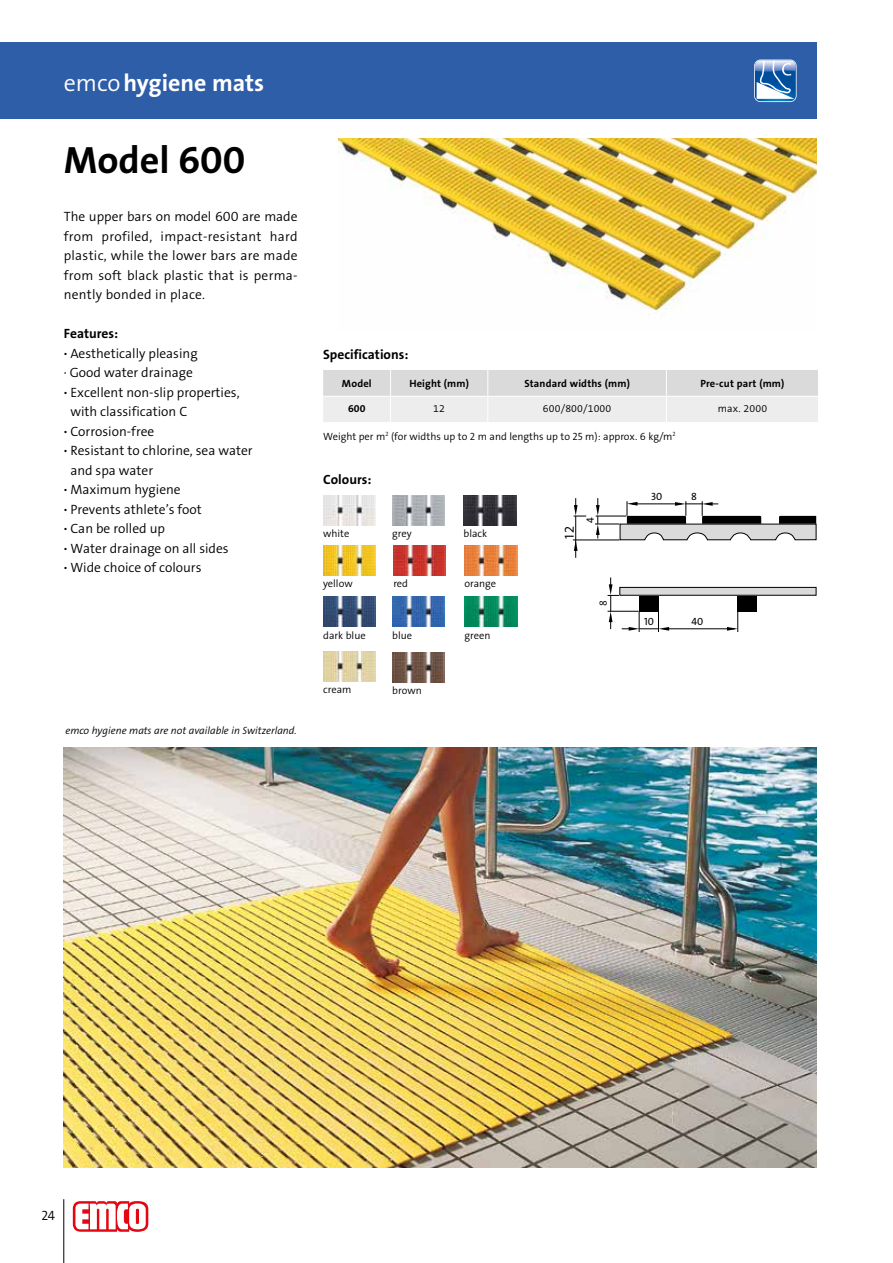
<style>
.page{position:relative;width:893px;height:1263px;background:#fff}
.page>*{position:absolute;margin:0;border:0;box-sizing:border-box;transform-origin:0 0}
.t1{font:700 38.25px "The Sans Os F";color:#000}
.t2{font:700 24px "The Sans Os F";color:#fff}
.t3{font:300 13.5px/19.5px "The Sans Os F";color:#000;text-align:justify}
.t4{font:700 13.5px "The Sans Os F";color:#000}
.t5{font:13.5px "Myriad Pro";color:#000}
.t6{font:300 10.5px "The Sans Os F";color:#000}
.t7{font:700 10.5px "The Sans Os F";letter-spacing:.015em;color:#000}
.t8{font:italic 300 10.5px "The Sans Os F";color:#000}
.t9{font:10.5px "The Sans Os F";color:#000}
.s1{font-weight:300}
.s2{font-weight:700}
</style>
<div class="page">
<div style="left:0;top:43px;width:816px;height:76px;background:#2f5ea8"></div>
<img style="left:64px;top:747px;width:752px;height:420px">
<svg style="left:754px;top:60px;width:43px;height:42px;background:#76a1cd"></svg>
<svg style="left:595px;top:498px;width:222px;height:42px"></svg>
<hr style="left:573px;top:540px;width:46px;height:1px;background:#000">
<svg style="left:574px;top:498px;width:12px;height:60px"></svg>
<div style="left:738px;top:596px;width:19px;height:15px;background:#000"></div>
<div style="left:620px;top:587px;width:196px;height:8px;background:#dadada"></div>
<div style="left:619px;top:587px;width:197px;height:9px;border:1px solid #000"></div>
<hr style="left:664px;top:628px;width:71px;height:1px;background:#000">
<svg style="left:727px;top:612px;width:11px;height:19px"></svg>
<svg style="left:608px;top:577px;width:61px;height:54px"></svg>
<img style="left:392px;top:495px;width:53px;height:30px">
<img style="left:323px;top:495px;width:53px;height:30px">
<img style="left:465px;top:597px;width:52px;height:30px">
<img style="left:393px;top:546px;width:53px;height:30px">
<img style="left:392px;top:597px;width:53px;height:30px">
<img style="left:323px;top:546px;width:53px;height:30px">
<img style="left:463px;top:495px;width:53px;height:30px">
<img style="left:323px;top:597px;width:53px;height:30px">
<img style="left:465px;top:546px;width:52px;height:30px">
<img style="left:392px;top:653px;width:53px;height:29px">
<img style="left:323px;top:651px;width:53px;height:30px">
<img style="left:338px;top:138px;width:478px;height:173px">
<svg style="left:323px;top:370px;width:495px;height:52px;background:#e3e3e3"></svg>
<svg style="left:73px;top:1201px;width:75px;height:31px"></svg>
<hr style="left:63px;top:1199px;width:1px;height:64px;background:#000">
<h2 class="t2" style="left:64px;top:67px;width:202px"><span class="s1">emco</span>hygiene mats</h2>
<h1 class="t1" style="left:64px;top:135px;width:183px">Model 600</h1>
<p class="t3" style="left:64px;top:207px;width:235px">The upper bars on model 600 are made from profiled, impact-resistant hard plastic, while the lower bars are made from soft black plastic that is perma&shy;nently bonded in place.</p>
<p class="t4" style="left:64px;top:325px;width:56px">Features:</p>
<p class="t3" style="left:64px;top:343px;width:135px"><span class="s2">·</span> Aesthetically pleasing</p>
<p class="t3" style="left:64px;top:363px;width:131px">· Good water drainage</p>
<p class="t3" style="left:64px;top:382px;width:177px"><span class="s2">·</span> Excellent non-slip properties,</p>
<p class="t3" style="left:70px;top:402px;width:118px">with classification C</p>
<p class="t3" style="left:64px;top:421px;width:92px"><span class="s2">·</span> Corrosion-free</p>
<p class="t3" style="left:64px;top:441px;width:190px"><span class="s2">·</span> Resistant to chlorine, sea water</p>
<p class="t3" style="left:70px;top:460px;width:84px">and spa water</p>
<p class="t3" style="left:64px;top:480px;width:118px"><span class="s2">·</span> Maximum hygiene</p>
<p class="t3" style="left:64px;top:499px;width:140px"><span class="s2">·</span> Prevents athlete’s foot</p>
<p class="t3" style="left:64px;top:519px;width:103px"><span class="s2">·</span> Can be rolled up</p>
<p class="t3" style="left:64px;top:538px;width:166px"><span class="s2">·</span> Water drainage on all sides</p>
<p class="t3" style="left:64px;top:558px;width:139px"><span class="s2">·</span> Wide choice of colours</p>
<p class="t8" style="left:65px;top:724px;width:233px">emco hygiene mats are not available in Switzerland.</p>
<p class="t4" style="left:323px;top:345px;width:87px">Specifications:</p>
<p class="t7" style="left:342px;top:376px;width:31px">Model</p>
<p class="t7" style="left:409px;top:376px;width:61px">Height (mm)</p>
<p class="t7" style="left:524px;top:376px;width:107px">Standard widths (mm)</p>
<p class="t7" style="left:700px;top:376px;width:85px">Pre-cut part (mm)</p>
<p class="t7" style="left:348px;top:401px;width:19px">600</p>
<p class="t6" style="left:433px;top:401px;width:13px">12</p>
<p class="t6" style="left:543px;top:401px;width:70px">600/800/1000</p>
<p class="t6" style="left:718px;top:401px;width:51px">max. 2000</p>
<p class="t6" style="left:323px;top:429px;width:354px">Weight per m<sup>2</sup> (for widths up to 2 m and lengths up to 25 m): approx. 6 kg/m<sup>2</sup></p>
<p class="t4" style="left:323px;top:471px;width:50px">Colours:</p>
<p class="t6" style="left:323px;top:527px;width:28px">white</p>
<p class="t6" style="left:392px;top:527px;width:21px">grey</p>
<p class="t6" style="left:323px;top:576px;width:31px">yellow</p>
<p class="t6" style="left:393px;top:576px;width:16px">red</p>
<p class="t6" style="left:323px;top:629px;width:44px">dark blue</p>
<p class="t6" style="left:392px;top:629px;width:21px">blue</p>
<p class="t6" style="left:323px;top:683px;width:30px">cream</p>
<p class="t6" style="left:392px;top:683px;width:31px">brown</p>
<p class="t6" style="left:463px;top:527px;width:25px">black</p>
<p class="t6" style="left:465px;top:576px;width:33px">orange</p>
<p class="t6" style="left:465px;top:629px;width:27px">green</p>
<p class="t5" style="left:561px;top:540px;width:15px;rotate:-90deg">12</p>
<p class="t9" style="left:584px;top:523px;width:7px;rotate:-90deg">4</p>
<p class="t6" style="left:597px;top:606px;width:7px;rotate:-90deg">8</p>
<p class="t9" style="left:651px;top:490px;width:13px">30</p>
<p class="t9" style="left:691px;top:490px;width:7px">8</p>
<p class="t9" style="left:644px;top:615px;width:11px">10</p>
<p class="t9" style="left:691px;top:615px;width:13px">40</p>
<p class="t3" style="left:41px;top:1205px;width:15px">24</p>
</div>
